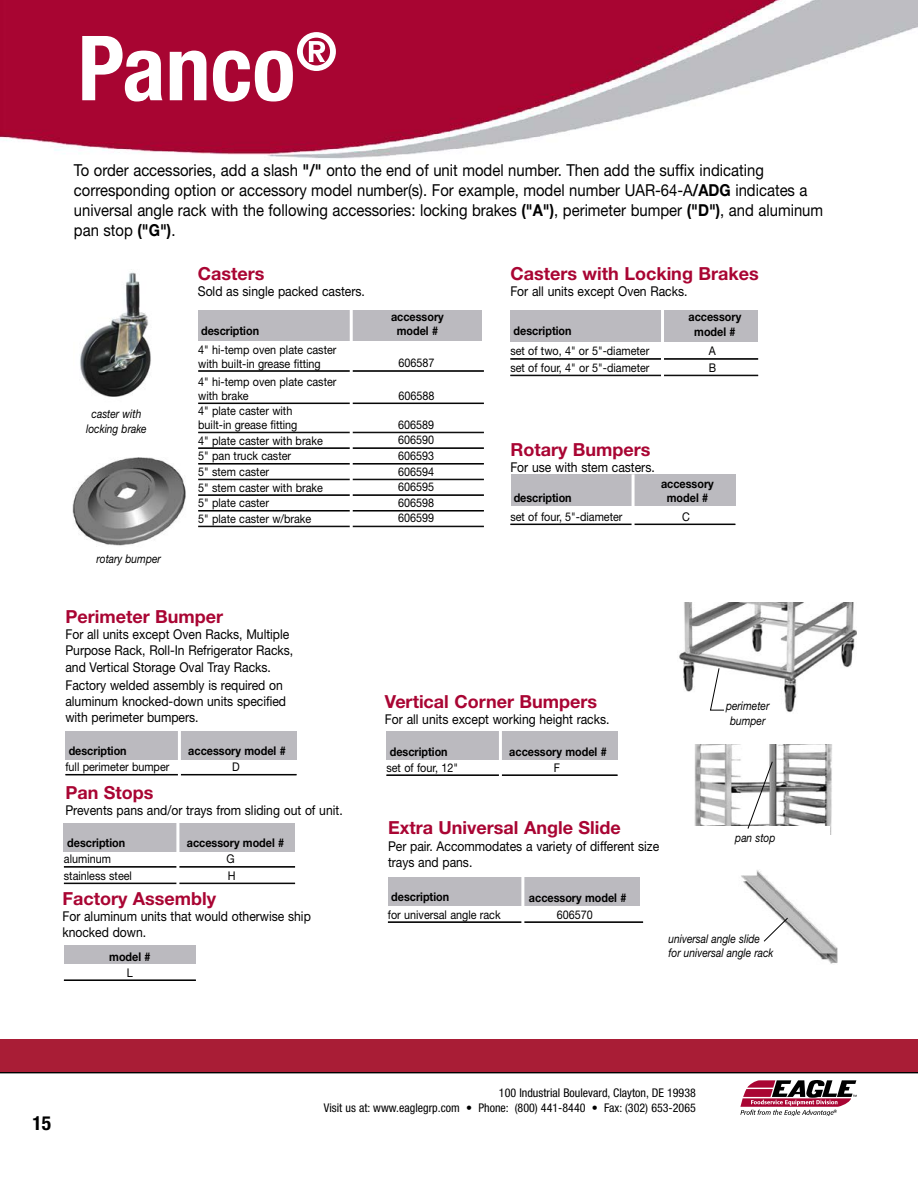
<style>
.page{position:relative;width:918px;height:1188px;background:#fff}
.page>*{position:absolute;margin:0;border:0;box-sizing:border-box;transform-origin:0 0}
.t1{font:700 condensed 90px "Helvetica Neue LT Pro";color:#fff}
.t2{font:700 condensed 19.5px "Helvetica Neue LT Pro";color:#000}
.t3{font:700 18px "Helvetica Neue LT Pro";color:#a90533}
.t4{font:16.5px/19.8px "Helvetica Neue LT Pro";color:#000;scale:.9 1}
.t5{font:13.5px/16.2px "Helvetica Neue LT Pro";color:#000;scale:.9 1}
.t6{font:12px/15.6px "Helvetica Neue LT Pro";color:#000;scale:.9 1}
.t7{font:700 12px/14.4px "Helvetica Neue LT Pro";color:#000;text-align:center;scale:.9 1}
.t8{font:condensed 12px/15px "Helvetica Neue LT Pro";color:#000;text-align:right}
.t9{font:italic 12px/14.4px "Helvetica Neue LT Pro";color:#000;text-align:center;scale:.85 1}
.s1{font-weight:700}
</style>
<div class="page">
<hr style="left:0;top:1072px;width:918px;height:1px;background:#000">
<svg style="left:740px;top:1080px;width:117px;height:36px"></svg>
<img style="left:0;top:0;width:918px;height:159px">
<div style="left:0;top:1039px;width:918px;height:33px;background:#a91d36"></div>
<div style="left:511px;top:475px;width:224px;height:31px;background:#bbbabf"></div>
<hr style="left:510px;top:524px;width:225px;height:1px;background:#000">
<div style="left:510px;top:310px;width:248px;height:31px;background:#bbbabf"></div>
<img style="left:80px;top:272px;width:71px;height:125px">
<img style="left:72px;top:457px;width:114px;height:90px">
<div style="left:198px;top:310px;width:283px;height:30px;background:#bbbabf"></div>
<hr style="left:198px;top:371px;width:286px;height:1px;background:#000">
<hr style="left:198px;top:403px;width:286px;height:1px;background:#000">
<hr style="left:198px;top:432px;width:286px;height:1px;background:#000">
<hr style="left:198px;top:448px;width:286px;height:1px;background:#000">
<hr style="left:198px;top:463px;width:286px;height:1px;background:#000">
<hr style="left:198px;top:464px;width:286px;height:1px;background:#000">
<hr style="left:198px;top:479px;width:286px;height:1px;background:#000">
<hr style="left:198px;top:495px;width:286px;height:1px;background:#000">
<hr style="left:198px;top:510px;width:286px;height:1px;background:#000">
<hr style="left:198px;top:511px;width:286px;height:1px;background:#000">
<hr style="left:198px;top:526px;width:286px;height:1px;background:#000">
<hr style="left:350px;top:308px;width:3px;height:231px;background:#fff">
<img style="left:741px;top:870px;width:97px;height:94px">
<svg style="left:741px;top:895px;width:66px;height:69px"></svg>
<img style="left:694px;top:744px;width:138px;height:90px">
<div style="left:681px;top:826px;width:149px;height:24px;background:#fff"></div>
<div style="left:64px;top:946px;width:132px;height:18px;background:#bbbabf"></div>
<svg style="left:747px;top:761px;width:26px;height:68px"></svg>
<hr style="left:64px;top:980px;width:132px;height:1px;background:#000">
<img style="left:679px;top:602px;width:177px;height:110px">
<svg style="left:710px;top:667px;width:15px;height:44px"></svg>
<hr style="left:632px;top:474px;width:3px;height:57px;background:#fff">
<hr style="left:510px;top:358px;width:248px;height:1px;background:#000">
<hr style="left:510px;top:359px;width:248px;height:1px;background:#000">
<hr style="left:510px;top:375px;width:248px;height:1px;background:#000">
<hr style="left:661px;top:307px;width:3px;height:74px;background:#fff">
<div style="left:65px;top:731px;width:232px;height:29px;background:#bbbabf"></div>
<hr style="left:65px;top:774px;width:232px;height:1px;background:#000">
<hr style="left:65px;top:775px;width:232px;height:1px;background:#000">
<hr style="left:178px;top:730px;width:3px;height:56px;background:#fff">
<div style="left:64px;top:823px;width:231px;height:29px;background:#bbbabf"></div>
<hr style="left:64px;top:866px;width:231px;height:1px;background:#000">
<hr style="left:64px;top:867px;width:231px;height:1px;background:#000">
<hr style="left:64px;top:883px;width:231px;height:1px;background:#000">
<hr style="left:176px;top:822px;width:3px;height:65px;background:#fff">
<div style="left:386px;top:731px;width:232px;height:29px;background:#bbbabf"></div>
<hr style="left:386px;top:775px;width:232px;height:1px;background:#000">
<hr style="left:499px;top:730px;width:3px;height:65px;background:#fff">
<div style="left:388px;top:877px;width:252px;height:29px;background:#bbbabf"></div>
<hr style="left:388px;top:922px;width:255px;height:1px;background:#000">
<hr style="left:521px;top:876px;width:3px;height:69px;background:#fff">
<h1 class="t1" style="left:78px;top:14px;width:261px">Panco<sup>®</sup></h1>
<p class="t4" style="left:74px;top:160px;width:834px">To order accessories, add a slash <span class="s1">"/"</span> onto the end of unit model number. Then add the suffix indicating corresponding option or accessory model number(s). For example, model number UAR-64-A<span class="s1">/ADG</span> indicates a universal angle rack with the following accessories: locking brakes <span class="s1">("A")</span>, perimeter bumper <span class="s1">("D")</span>, and aluminum pan stop <span class="s1">("G")</span>.</p>
<h3 class="t3" style="left:198px;top:262px;width:68px">Casters</h3>
<p class="t5" style="left:198px;top:283px;width:187px">Sold as single packed casters.</p>
<p class="t9" style="left:86px;top:407px;width:73px">caster with locking brake</p>
<p class="t9" style="left:97px;top:551px;width:77px">rotary bumper</p>
<p class="t7" style="left:201px;top:324px;width:66px">description</p>
<p class="t6" style="left:198px;top:343px;width:155px;line-height:13.5px">4" hi-temp oven plate caster with built-in grease fitting</p>
<p class="t6" style="left:198px;top:375px;width:155px;line-height:13.5px">4" hi-temp oven plate caster with brake</p>
<p class="t6" style="left:198px;top:404px;width:112px;line-height:13.5px">4" plate caster with built-in grease fitting</p>
<p class="t6" style="left:198px;top:432px;width:140px">4" plate caster with brake<br>5" pan truck caster<br>5" stem caster<br>5" stem caster with brake<br>5" plate caster<br>5" plate caster w/brake</p>
<h3 class="t3" style="left:65px;top:605px;width:159px">Perimeter Bumper</h3>
<p class="t5" style="left:65px;top:626px;width:255px">For all units except Oven Racks, Multiple<br>Purpose Rack, Roll-In Refrigerator Racks, and Vertical Storage Oval Tray Racks.</p>
<p class="t5" style="left:65px;top:677px;width:247px">Factory welded assembly is required on aluminum knocked-down units specified with perimeter bumpers.</p>
<p class="t7" style="left:69px;top:744px;width:66px">description</p>
<p class="t7" style="left:188px;top:743px;width:110px">accessory model #</p>
<p class="t6" style="left:65px;top:759px;width:117px">full perimeter bumper</p>
<p class="t6" style="left:232px;top:759px;width:10px">D</p>
<h3 class="t3" style="left:65px;top:781px;width:90px">Pan Stops</h3>
<p class="t5" style="left:65px;top:802px;width:310px">Prevents pans and/or trays from sliding out of unit.</p>
<p class="t7" style="left:67px;top:836px;width:66px">description</p>
<p class="t7" style="left:187px;top:836px;width:110px">accessory model #</p>
<p class="t6" style="left:64px;top:851px;width:54px">aluminum</p>
<p class="t6" style="left:227px;top:851px;width:11px">G</p>
<p class="t6" style="left:64px;top:867px;width:77px">stainless steel</p>
<p class="t6" style="left:228px;top:867px;width:10px">H</p>
<h3 class="t3" style="left:62px;top:887px;width:155px">Factory Assembly</h3>
<p class="t5" style="left:62px;top:908px;width:278px">For aluminum units that would otherwise ship knocked down.</p>
<p class="t7" style="left:109px;top:949px;width:47px">model #</p>
<p class="t6" style="left:127px;top:964px;width:8px">L</p>
<p class="t7" style="left:391px;top:309px;width:60px">accessory model #</p>
<p class="t6" style="left:399px;top:355px;width:42px">606587</p>
<p class="t6" style="left:399px;top:387px;width:42px">606588</p>
<p class="t6" style="left:398px;top:416px;width:42px;text-align:justify">606589<br>606590<br>606593<br>606594<br>606595</p>
<p class="t6" style="left:398px;top:495px;width:42px;line-height:15.1px">606598<br>606599</p>
<h3 class="t3" style="left:510px;top:262px;width:250px">Casters with Locking Brakes</h3>
<p class="t5" style="left:510px;top:283px;width:198px">For all units except Oven Racks.</p>
<p class="t7" style="left:514px;top:323px;width:66px">description</p>
<p class="t7" style="left:688px;top:309px;width:60px">accessory model #</p>
<p class="t6" style="left:510px;top:343px;width:156px">set of two, 4" or 5"-diameter</p>
<p class="t6" style="left:709px;top:343px;width:9px">A</p>
<p class="t6" style="left:510px;top:360px;width:156px">set of four, 4" or 5"-diameter</p>
<p class="t6" style="left:709px;top:360px;width:10px">B</p>
<h3 class="t3" style="left:510px;top:438px;width:142px">Rotary Bumpers</h3>
<p class="t5" style="left:510px;top:459px;width:162px">For use with stem casters.</p>
<p class="t7" style="left:514px;top:490px;width:66px">description</p>
<p class="t7" style="left:661px;top:476px;width:60px">accessory model #</p>
<p class="t6" style="left:510px;top:508px;width:126px">set of four, 5"-diameter</p>
<p class="t6" style="left:682px;top:508px;width:10px">C</p>
<h3 class="t3" style="left:385px;top:690px;width:214px">Vertical Corner Bumpers</h3>
<p class="t5" style="left:385px;top:711px;width:251px">For all units except working height racks.</p>
<p class="t7" style="left:390px;top:744px;width:66px">description</p>
<p class="t7" style="left:509px;top:744px;width:110px">accessory model #</p>
<p class="t6" style="left:386px;top:759px;width:81px">set of four, 12"</p>
<p class="t6" style="left:554px;top:759px;width:8px">F</p>
<p class="t9" style="left:726px;top:699px;width:53px">perimeter bumper</p>
<h3 class="t3" style="left:388px;top:817px;width:234px">Extra Universal Angle Slide</h3>
<p class="t5" style="left:388px;top:837px;width:303px">Per pair. Accommodates a variety of different size trays and pans.</p>
<p class="t7" style="left:391px;top:890px;width:66px">description</p>
<p class="t7" style="left:529px;top:890px;width:110px">accessory model #</p>
<p class="t6" style="left:388px;top:906px;width:127px">for universal angle rack</p>
<p class="t6" style="left:557px;top:906px;width:42px">606570</p>
<p class="t9" style="left:735px;top:830px;width:49px">pan stop</p>
<p class="t9" style="left:669px;top:931px;width:125px;text-align:left">universal angle slide for universal angle rack</p>
<h2 class="t2" style="left:32px;top:1111px;width:20px">15</h2>
<p class="t8" style="left:324px;top:1085px;width:373px">100 Industrial Boulevard, Clayton, DE 19938<br>Visit us at: www.eaglegrp.com • Phone: (800) 441-8440 • Fax: (302) 653-2065</p>
</div>
